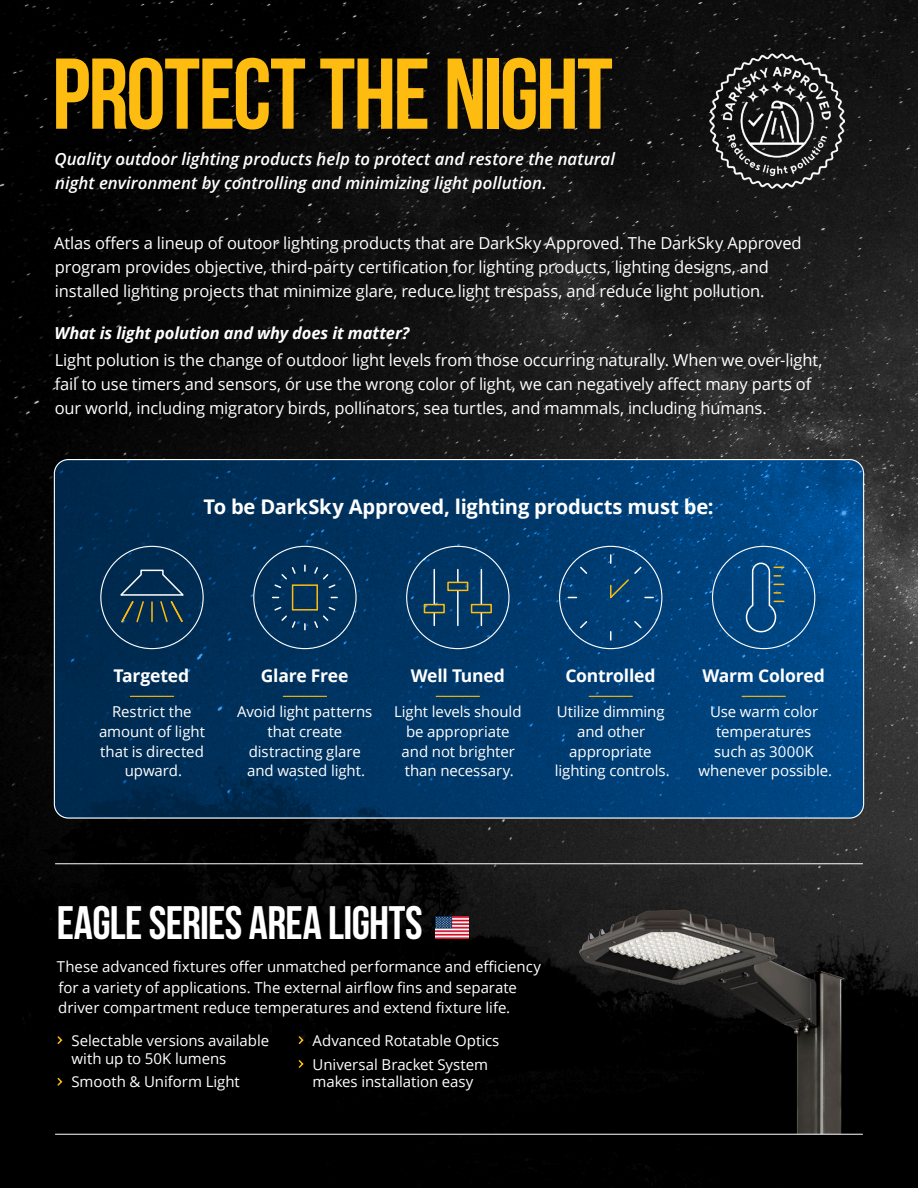
<style>
.page{position:relative;width:918px;height:1188px;background:#fff}
.page>*{position:absolute;margin:0;border:0;box-sizing:border-box;transform-origin:0 0}
.t1{font:700 100.35px "Bebas Neue";letter-spacing:-.025em;color:#febc11}
.t2{font:700 46.95px "Bebas Neue";letter-spacing:-.015em;color:#fff}
.t3{font:700 20.25px "Open Sans";letter-spacing:-.01em;color:#fff}
.t4{font:700 17.55px "Open Sans";letter-spacing:-.015em;color:#fff}
.t5{font:italic 600 16.8px/24.5px "Open Sans";color:#fff}
.t6{font:16.5px/24px "Open Sans";letter-spacing:-.01em;color:#fff}
.t7{font:italic 700 16.5px "Open Sans";letter-spacing:-.01em;color:#fff}
.t8{font:15px/20px "Open Sans";letter-spacing:-.005em;color:#fff;text-align:center}
</style>
<div class="page">
<img style="left:0;top:0;width:918px;height:1188px">
<img style="left:578px;top:877px;width:267px;height:257px">
<hr style="left:55px;top:1134px;width:808px;height:1px;background:#fff">
<hr style="left:55px;top:863px;width:808px;height:1px;background:#fff">
<div style="left:36px;top:883px;width:525px;height:229px;background:#000"></div>
<svg style="left:57px;top:1036px;width:6px;height:8px"></svg>
<svg style="left:57px;top:1078px;width:6px;height:8px"></svg>
<svg style="left:298px;top:1036px;width:7px;height:8px"></svg>
<svg style="left:298px;top:1060px;width:6px;height:8px"></svg>
<img style="left:435px;top:917px;width:34px;height:21px">
<img style="left:55px;top:460px;width:808px;height:358px">
<div style="left:34px;top:215px;width:806px;height:223px;background:#000;opacity:.5"></div>
<img style="left:710px;top:54px;width:135px;height:135px">
<hr style="left:130px;top:696px;width:44px;height:1px;background:#febc11">
<hr style="left:742px;top:696px;width:43px;height:1px;background:#febc11">
<hr style="left:436px;top:696px;width:43px;height:1px;background:#febc11">
<hr style="left:589px;top:696px;width:43px;height:1px;background:#febc11">
<hr style="left:283px;top:696px;width:44px;height:1px;background:#febc11">
<svg style="left:457px;top:570px;width:2px;height:12px"></svg>
<hr style="left:457px;top:591px;width:2px;height:34px;background:#fff">
<div style="left:447px;top:582px;width:21px;height:9px;border:2px solid #febc11"></div>
<svg style="left:481px;top:613px;width:1px;height:12px"></svg>
<hr style="left:481px;top:570px;width:1px;height:34px;background:#fff">
<div style="left:471px;top:604px;width:21px;height:9px;border:2px solid #febc11"></div>
<svg style="left:434px;top:613px;width:1px;height:12px"></svg>
<hr style="left:434px;top:570px;width:1px;height:34px;background:#fff">
<div style="left:424px;top:604px;width:21px;height:9px;border:2px solid #febc11"></div>
<svg style="left:579px;top:620px;width:10px;height:10px"></svg>
<svg style="left:609px;top:555px;width:44px;height:45px;background:#0f4978"></svg>
<svg style="left:633px;top:620px;width:10px;height:10px"></svg>
<svg style="left:579px;top:565px;width:10px;height:10px"></svg>
<svg style="left:745px;top:562px;width:39px;height:71px;background:#1d5a8c"></svg>
<svg style="left:117px;top:569px;width:70px;height:55px;background:#183d58"></svg>
<hr style="left:151px;top:602px;width:2px;height:20px;background:#febc11">
<svg style="left:304px;top:624px;width:2px;height:6px"></svg>
<svg style="left:304px;top:565px;width:2px;height:6px"></svg>
<svg style="left:273px;top:606px;width:24px;height:23px"></svg>
<svg style="left:313px;top:566px;width:24px;height:23px"></svg>
<svg style="left:313px;top:606px;width:24px;height:23px"></svg>
<svg style="left:273px;top:566px;width:24px;height:23px"></svg>
<div style="left:292px;top:584px;width:26px;height:27px;border:2px solid #febc11"></div>
<h1 class="t1" style="left:52px;top:39px;width:562px">PROTECT THE NIGHT</h1>
<p class="t5" style="left:54px;top:146px;width:562px">Quality outdoor lighting products help to protect and restore the natural night environment by controlling and minimizing light pollution.</p>
<p class="t6" style="left:54px;top:230px;width:749px">Atlas offers a lineup of outoor lighting products that are DarkSky Approved. The DarkSky Approved program provides objective, third-party certification for lighting products, lighting designs, and installed lighting projects that minimize glare, reduce light trespass, and reduce light pollution.</p>
<p class="t7" style="left:55px;top:321px;width:356px">What is light polution and why does it matter?</p>
<p class="t6" style="left:55px;top:347px;width:769px">Light polution is the change of outdoor light levels from those occurring naturally. When we over-light, fail to use timers and sensors, or use the wrong color of light, we can negatively affect many parts of our world, including migratory birds, pollinators, sea turtles, and mammals, including humans.</p>
<h3 class="t3" style="left:204px;top:492px;width:512px">To be DarkSky Approved, lighting products must be:</h3>
<p class="t4" style="left:113px;top:664px;width:77px">Targeted</p>
<p class="t8" style="left:99px;top:701px;width:108px">Restrict the amount of light that is directed upward.</p>
<p class="t4" style="left:261px;top:664px;width:89px">Glare Free</p>
<p class="t8" style="left:237px;top:701px;width:137px">Avoid light patterns that create distracting glare and wasted light.</p>
<p class="t4" style="left:411px;top:664px;width:96px">Well Tuned</p>
<p class="t8" style="left:394px;top:701px;width:129px">Light levels should be appropriate and not brighter than necessary.</p>
<p class="t4" style="left:565px;top:664px;width:92px">Controlled</p>
<p class="t8" style="left:555px;top:701px;width:117px">Utilize dimming and other appropriate lighting controls.</p>
<p class="t4" style="left:702px;top:664px;width:124px">Warm Colored</p>
<p class="t8" style="left:698px;top:701px;width:135px">Use warm color temperatures<br>such as 3000K whenever possible.</p>
<h2 class="t2" style="left:57px;top:897px;width:368px">EAGLE SERIES AREA LIGHTS</h2>
<p class="t8" style="left:57px;top:956px;width:486px;line-height:20.9px;text-align:left">These advanced fixtures offer unmatched performance and efficiency for a variety of applications. The external airflow fins and separate driver compartment reduce temperatures and extend fixture life.</p>
<p class="t8" style="left:71px;top:1031px;width:199px;line-height:17.9px;text-align:left">Selectable versions available with up to 50K lumens</p>
<p class="t8" style="left:71px;top:1072px;width:170px">Smooth &amp; Uniform Light</p>
<p class="t8" style="left:313px;top:1028px;width:188px;line-height:23.9px;text-align:left">Advanced Rotatable Optics<br>Universal Bracket System</p>
<p class="t8" style="left:313px;top:1072px;width:162px">makes installation easy</p>
</div>
